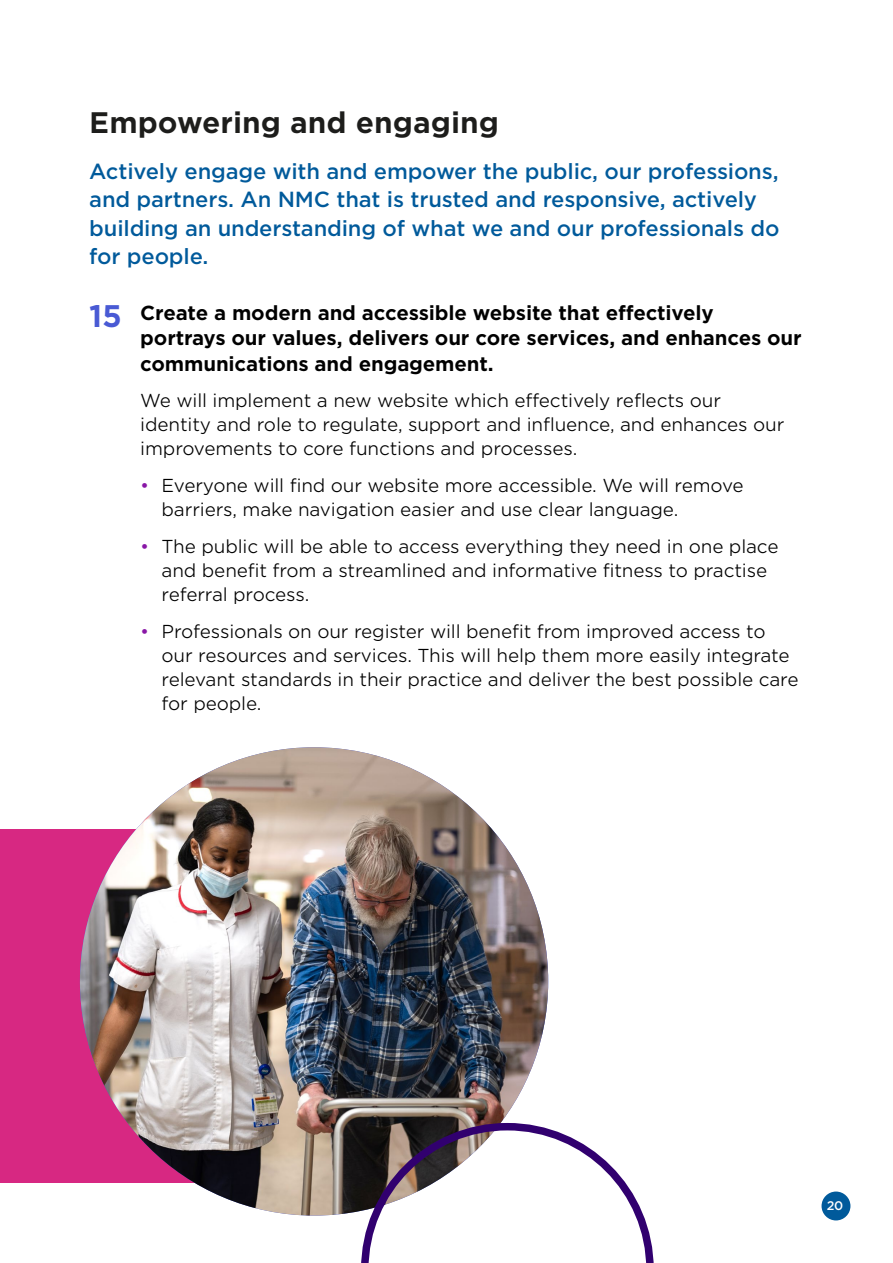
<style>
.page{position:relative;width:893px;height:1263px;background:#fff}
.page>*{position:absolute;margin:0;border:0;box-sizing:border-box;transform-origin:0 0}
.Subhead{font:700 28.5px "Gotham S Sm";color:#1d1d1b}
.Subhead-leadin{font:500 21px/28.5px "Gotham S Sm";letter-spacing:-.01em;color:#005a9b}
.t1{font:700 19.5px/25.5px "Gotham S Sm";letter-spacing:-.01em;color:#000}
.Body_copy_commitment{font:300 18px/24px "Gotham S Sm";letter-spacing:-.01em;color:#000}
.t2{font:500 12px "Gotham S Sm";color:#fff}
.s1{font-size:30px;color:#495ad4}
.s2{color:#8917a6}
</style>
<div class="page">
<div style="left:821px;top:1191px;width:29px;height:29px;background:#005a9b;border-radius:50%"></div>
<div style="left:0;top:829px;width:401px;height:353px;background:#d72882"></div>
<img style="left:80px;top:747px;width:468px;height:468px;border-radius:234px">
<svg style="left:361px;top:1123px;width:293px;height:140px"></svg>
<h2 class="Subhead" style="left:89px;top:103px;width:411px">Empowering and engaging</h2>
<h3 class="Subhead-leadin" style="left:89px;top:157px;width:692px">Actively engage with and empower the public, our professions, and partners. An NMC that is trusted and responsive, actively building an understanding of what we and our professionals do for people.</h3>
<p class="t1" style="left:140px;top:300px;width:663px;text-indent:-51px"><span class="s1">15</span> Create a modern and accessible website that effectively portrays our values, delivers our core services, and enhances our communications and engagement.</p>
<p class="Body_copy_commitment" style="left:140px;top:388px;width:646px">We will implement a new website which effectively reflects our identity and role to regulate, support and influence, and enhances our improvements to core functions and processes.</p>
<p class="Body_copy_commitment" style="left:162px;top:473px;width:584px;text-indent:-21px"><span class="s2">•</span> Everyone will find our website more accessible. We will remove barriers, make navigation easier and use clear language.</p>
<p class="Body_copy_commitment" style="left:162px;top:534px;width:618px;text-indent:-21px"><span class="s2">•</span> The public will be able to access everything they need in one place and benefit from a streamlined and informative fitness to practise referral process.</p>
<p class="Body_copy_commitment" style="left:162px;top:619px;width:638px;text-indent:-21px"><span class="s2">•</span> Professionals on our register will benefit from improved access to our resources and services. This will help them more easily integrate relevant standards in their practice and deliver the best possible care for people.</p>
<p class="t2" style="left:827px;top:1198px;width:18px">20</p>
</div>
